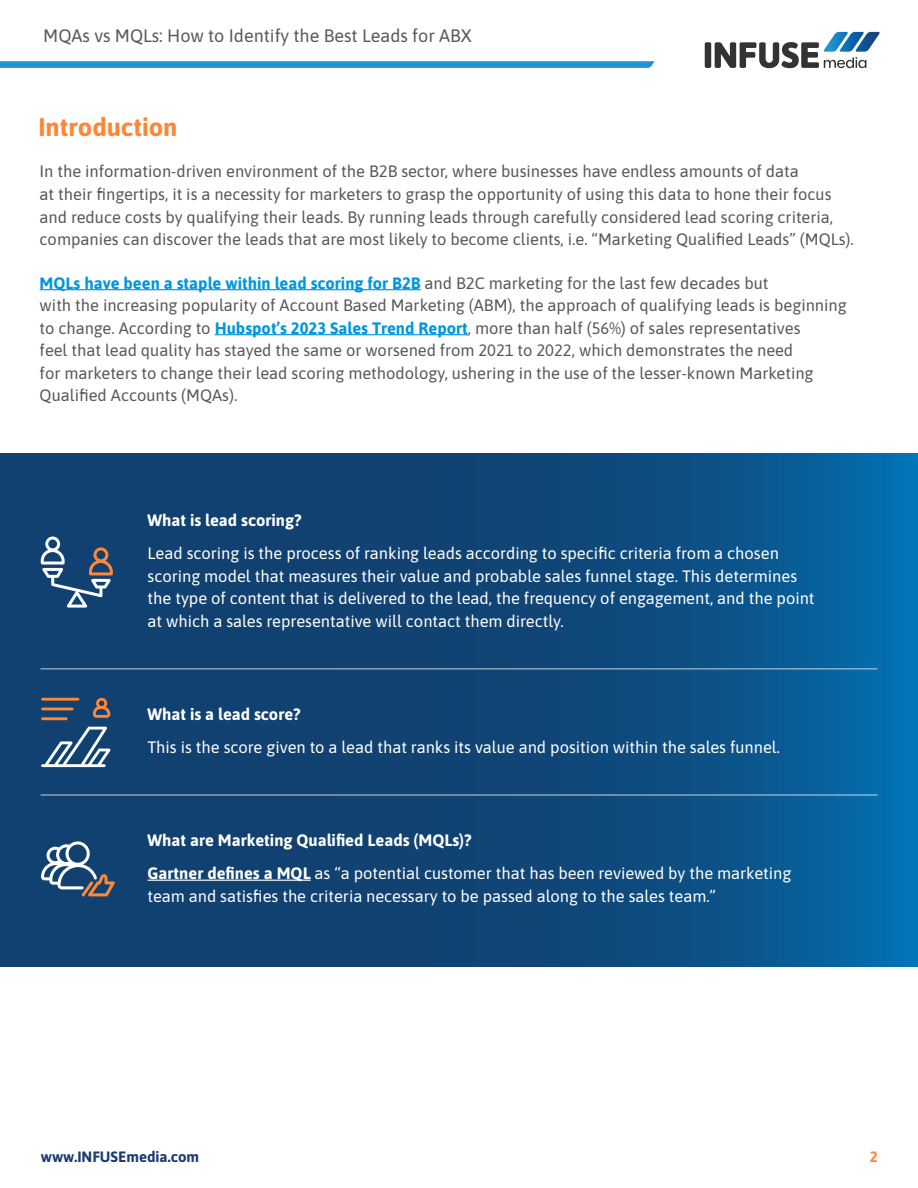
<style>
.page{position:relative;width:918px;height:1188px;background:#fff}
.page>*{position:absolute;margin:0;border:0;box-sizing:border-box;transform-origin:0 0}
.t1{font:700 25.5px "Asap";color:#fe8636}
.t2{font:18px "Asap";color:#585856}
.t3{font:16.5px/22.5px "Asap";color:#575756}
.t4{font:16.5px/22.5px "Asap";color:#fff}
.t5{font:700 16.5px/33px "Asap";color:#fff}
.t6{font:700 15px "Asap";color:#1c3d70}
.t7{font:700 15px "Asap";color:#fe8636}
.s1{font-weight:700;color:#0096de}
.s2{font-weight:400}
</style>
<div class="page">
<svg style="left:0;top:61px;width:655px;height:7px;background:#2b98d4"></svg>
<hr style="left:40px;top:289px;width:381px;height:1px;background:#0096de">
<hr style="left:215px;top:334px;width:253px;height:1px;background:#0096de">
<svg style="left:0;top:453px;width:918px;height:513px;background:#0e4a7d"></svg>
<hr style="left:148px;top:880px;width:163px;height:1px;background:#fff">
<hr style="left:40px;top:668px;width:838px;height:2px;background:#fff">
<hr style="left:41px;top:794px;width:837px;height:2px;background:#fff">
<svg style="left:41px;top:537px;width:72px;height:71px;background:#446384"></svg>
<svg style="left:41px;top:727px;width:70px;height:40px"></svg>
<hr style="left:41px;top:698px;width:38px;height:3px;background:#fe8836">
<svg style="left:93px;top:698px;width:17px;height:20px"></svg>
<hr style="left:41px;top:708px;width:32px;height:2px;background:#fe8836">
<hr style="left:41px;top:717px;width:27px;height:3px;background:#fe8836">
<svg style="left:41px;top:841px;width:74px;height:56px;background:#4e6a88"></svg>
<svg style="left:705px;top:32px;width:175px;height:36px"></svg>
<p class="t2" style="left:43px;top:23px;width:430px">MQAs vs MQLs: How to Identify the Best Leads for ABX</p>
<h1 class="t1" style="left:38px;top:109px;width:141px">Introduction</h1>
<p class="t3" style="left:40px;top:159px;width:816px">In the information-driven environment of the B2B sector, where businesses have endless amounts of data<br>at their fingertips, it is a necessity for marketers to grasp the opportunity of using this data to hone their focus and reduce costs by qualifying their leads. By running leads through carefully considered lead scoring criteria, companies can discover the leads that are most likely to become clients, i.e. “Marketing Qualified Leads” (MQLs).</p>
<p class="t3" style="left:40px;top:271px;width:809px"><span class="s1">MQLs have been a staple within lead scoring for B2B</span> and B2C marketing for the last few decades but<br>with the increasing popularity of Account Based Marketing (ABM), the approach of qualifying leads is beginning to change. According to <span class="s1">Hubspot’s 2023 Sales Trend Report</span>, more than half (56%) of sales representatives<br>feel that lead quality has stayed the same or worsened from 2021 to 2022, which demonstrates the need<br>for marketers to change their lead scoring methodology, ushering in the use of the lesser-known Marketing Qualified Accounts (MQAs).</p>
<p class="t5" style="left:148px;top:503px;width:155px">What is lead scoring?</p>
<p class="t4" style="left:148px;top:541px;width:669px">Lead scoring is the process of ranking leads according to specific criteria from a chosen scoring model that measures their value and probable sales funnel stage. This determines the type of content that is delivered to the lead, the frequency of engagement, and the point at which a sales representative will contact them directly.</p>
<p class="t5" style="left:148px;top:697px;width:155px">What is a lead score?</p>
<p class="t4" style="left:148px;top:735px;width:634px">This is the score given to a lead that ranks its value and position within the sales funnel.</p>
<p class="t5" style="left:148px;top:823px;width:645px">What are Marketing Qualified Leads (MQLs)?<br>Gartner defines a MQL <span class="s2">as “a potential customer that has been reviewed by the marketing</span></p>
<p class="t4" style="left:148px;top:884px;width:570px">team and satisfies the criteria necessary to be passed along to the sales team.”</p>
<p class="t6" style="left:41px;top:1146px;width:160px">www.INFUSEmedia.com</p>
<p class="t7" style="left:870px;top:1146px;width:10px">2</p>
</div>
